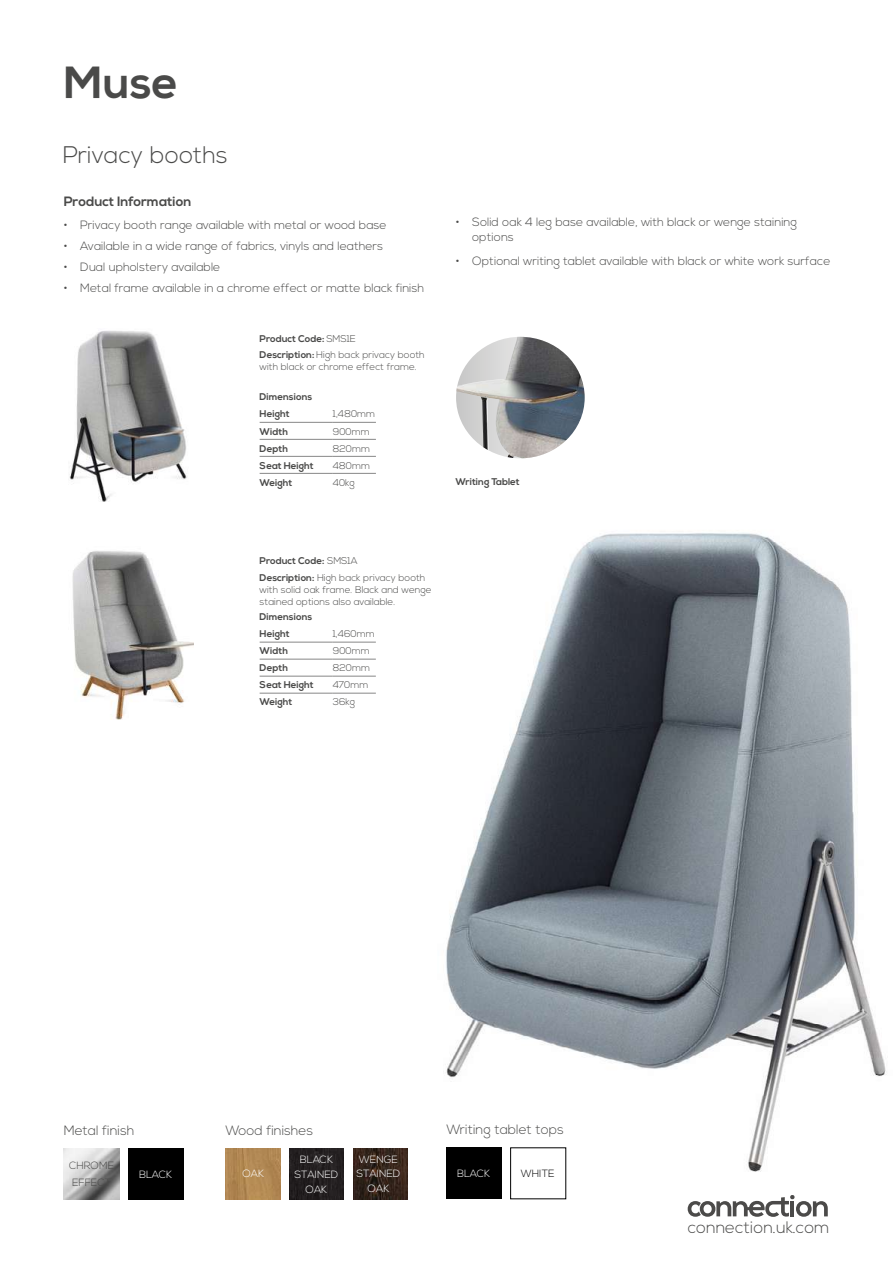
<style>
.page{position:relative;width:893px;height:1263px;background:#fff}
.page>*{position:absolute;margin:0;border:0;box-sizing:border-box;transform-origin:0 0}
.t1{font:700 45px "Nexa";color:#4a4a49}
.t2{font:300 24px "Nexa";color:#4a4a49}
.t3{font:300 16.65px "Nexa";color:#4a4a49}
.t4{font:300 13.5px "Nexa";color:#4a4a49}
.t5{font:700 13.5px "Nexa";color:#4a4a49}
.t6{font:300 12px/14.4px "Nexa";color:#4a4a49}
.t7{font:300 10.5px/14.7px "Nexa";color:#fff;text-align:center}
.t8{font:300 10.5px/16.8px "Nexa";color:#4a4a49}
.t9{font:300 10.5px "Nexa";color:#000}
.t10{font:300 9.75px/16.2px "Nexa";color:#4a4a49}
.t11{font:700 9.75px/17px "Nexa";color:#4a4a49}
.s1{font-weight:700}
</style>
<div class="page">
<img style="left:446px;top:533px;width:440px;height:653px">
<img style="left:64px;top:1149px;width:55px;height:50px">
<div style="left:128px;top:1148px;width:55px;height:51px;background:#000"></div>
<svg style="left:688px;top:1195px;width:140px;height:22px"></svg>
<img style="left:290px;top:1148px;width:54px;height:51px">
<img style="left:226px;top:1149px;width:55px;height:50px">
<img style="left:353px;top:1148px;width:54px;height:51px">
<hr style="left:260px;top:642px;width:73px;height:1px;background:#878787">
<hr style="left:333px;top:642px;width:43px;height:1px;background:#878787">
<hr style="left:260px;top:659px;width:73px;height:1px;background:#878787">
<hr style="left:333px;top:659px;width:43px;height:1px;background:#878787">
<hr style="left:260px;top:676px;width:73px;height:1px;background:#878787">
<hr style="left:333px;top:676px;width:43px;height:1px;background:#878787">
<hr style="left:260px;top:693px;width:73px;height:1px;background:#878787">
<hr style="left:333px;top:693px;width:43px;height:1px;background:#878787">
<hr style="left:260px;top:422px;width:73px;height:1px;background:#878787">
<hr style="left:333px;top:422px;width:43px;height:1px;background:#878787">
<hr style="left:260px;top:439px;width:73px;height:1px;background:#878787">
<hr style="left:333px;top:439px;width:43px;height:1px;background:#878787">
<hr style="left:260px;top:456px;width:73px;height:1px;background:#878787">
<hr style="left:333px;top:456px;width:43px;height:1px;background:#878787">
<hr style="left:260px;top:473px;width:73px;height:1px;background:#878787">
<hr style="left:333px;top:473px;width:43px;height:1px;background:#878787">
<img style="left:69px;top:330px;width:118px;height:171px">
<img style="left:72px;top:551px;width:121px;height:169px">
<img style="left:456px;top:337px;width:129px;height:121px">
<div style="left:446px;top:1148px;width:56px;height:51px;background:#000"></div>
<h1 class="t1" style="left:64px;top:57px;width:116px">Muse</h1>
<h2 class="t2" style="left:63px;top:141px;width:167px">Privacy booths</h2>
<p class="t5" style="left:64px;top:194px;width:129px">Product Information</p>
<p class="t6" style="left:64px;top:219px;width:324px">• Privacy booth range available with metal or wood base</p>
<p class="t6" style="left:64px;top:239px;width:321px">• Available in a wide range of fabrics, vinyls and leathers</p>
<p class="t6" style="left:64px;top:260px;width:158px">• Dual upholstery available</p>
<p class="t6" style="left:64px;top:281px;width:362px">• Metal frame available in a chrome effect or matte black finish</p>
<p class="t10" style="left:260px;top:332px;width:167px"><span class="s1">Product Code:</span> SMS1E<br><span class="s1">Description:</span> High back privacy booth</p>
<p class="t10" style="left:260px;top:359px;width:159px">with black or chrome effect frame.</p>
<p class="t11" style="left:260px;top:389px;width:54px">Dimensions<br>Height</p>
<p class="t10" style="left:333px;top:406px;width:44px">1,480mm</p>
<p class="t6" style="left:472px;top:215px;width:326px;text-indent:-16px">• Solid oak 4 leg base available, with black or wenge staining options</p>
<p class="t6" style="left:456px;top:254px;width:376px">• Optional writing tablet available with black or white work surface</p>
<p class="t11" style="left:260px;top:423px;width:30px">Width</p>
<p class="t10" style="left:333px;top:423px;width:38px">900mm</p>
<p class="t11" style="left:260px;top:440px;width:30px">Depth</p>
<p class="t10" style="left:333px;top:440px;width:39px">820mm</p>
<p class="t11" style="left:260px;top:457px;width:56px">Seat Height</p>
<p class="t10" style="left:333px;top:457px;width:39px">480mm</p>
<p class="t11" style="left:260px;top:474px;width:34px">Weight</p>
<p class="t10" style="left:333px;top:475px;width:23px">40kg</p>
<p class="t11" style="left:455px;top:473px;width:66px">Writing Tablet</p>
<p class="t10" style="left:260px;top:553px;width:167px"><span class="s1">Product Code:</span> SMS1A<br><span class="s1">Description:</span> High back privacy booth</p>
<p class="t10" style="left:260px;top:584px;width:173px;line-height:12px">with solid oak frame. Black and wenge stained options also available.</p>
<p class="t11" style="left:260px;top:609px;width:54px">Dimensions<br>Height</p>
<p class="t10" style="left:333px;top:626px;width:43px">1,460mm</p>
<p class="t11" style="left:260px;top:643px;width:30px">Width</p>
<p class="t10" style="left:333px;top:643px;width:38px">900mm</p>
<p class="t11" style="left:260px;top:660px;width:30px">Depth</p>
<p class="t10" style="left:333px;top:660px;width:39px">820mm</p>
<p class="t11" style="left:260px;top:677px;width:56px">Seat Height</p>
<p class="t10" style="left:333px;top:677px;width:37px">470mm</p>
<p class="t11" style="left:260px;top:694px;width:34px">Weight</p>
<p class="t10" style="left:333px;top:694px;width:24px">36kg</p>
<p class="t4" style="left:64px;top:1122px;width:72px">Metal finish</p>
<p class="t8" style="left:69px;top:1157px;width:47px">CHROME<br>EFFECT</p>
<p class="t7" style="left:139px;top:1167px;width:35px">BLACK</p>
<p class="t4" style="left:226px;top:1122px;width:89px">Wood finishes</p>
<p class="t7" style="left:242px;top:1166px;width:23px">OAK</p>
<p class="t7" style="left:294px;top:1152px;width:45px">BLACK<br>STAINED<br>OAK</p>
<p class="t7" style="left:357px;top:1152px;width:45px">WENGE<br>STAINED<br>OAK</p>
<p class="t4" style="left:446px;top:1122px;width:119px">Writing tablet tops</p>
<p class="t7" style="left:457px;top:1167px;width:35px">BLACK</p>
<p class="t9" style="left:521px;top:1168px;width:35px">WHITE</p>
<h3 class="t3" style="left:688px;top:1218px;width:143px">connection.uk.com</h3>
</div>
